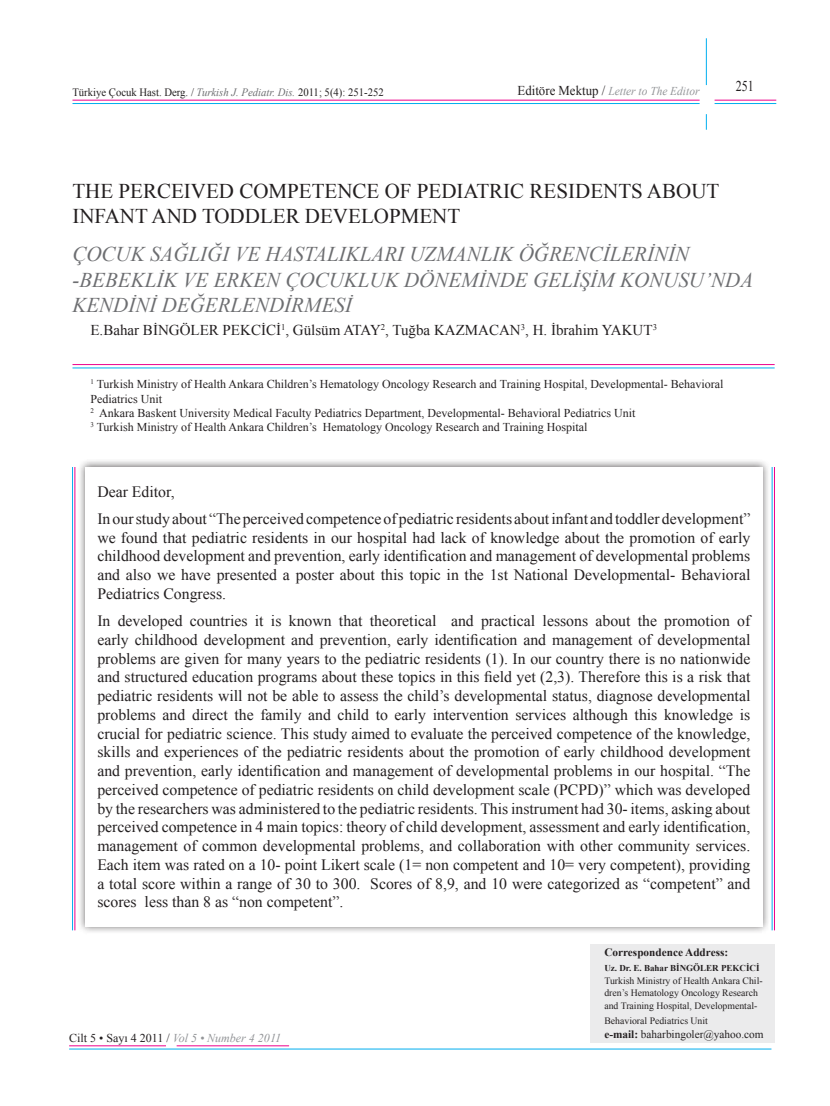
<style>
.page{position:relative;width:830px;height:1106px;background:#fff}
.page>*{position:absolute;margin:0;border:0;box-sizing:border-box;transform-origin:0 0}
.t1{font:italic 21px/25.5px "Times New Roman";color:#6d6e71}
.t2{font:21px/25.5px "Times New Roman";color:#231f20}
.t3{font:15.75px/18.8px "Times New Roman";color:#231f20;text-align:justify}
.t4{font:15px "Times New Roman";color:#231f20}
.t5{font:15px "Times New Roman";color:#231f20;scale:.8 1}
.t6{font:12px/14.4px "Times New Roman";color:#231f20}
.t7{font:italic 12px "Times New Roman";color:#939598;scale:.95 1}
.t8{font:11.25px "Times New Roman";color:#231f20;scale:.95 1}
.t9{font:11.25px "Times New Roman";color:#231f20}
.t10{font:700 11.25px "Times New Roman";color:#231f20}
.t11{font:9.75px/12.8px "Times New Roman";color:#231f20}
.t12{font:700 9px "Times New Roman";color:#231f20}
.s1{font-style:italic;color:#6d6e71}
.s2{font-style:normal;font-size:13.5px;color:#231f20}
.s3{font-weight:700}
.s4{font-style:italic;color:#939598}
</style>
<div class="page">
<div style="left:77px;top:458px;width:693px;height:476px;background:#231f20;opacity:.69"></div>
<div style="left:85px;top:467px;width:677px;height:459px;background:#fff"></div>
<div style="left:589px;top:944px;width:185px;height:99px;background:#ebebec"></div>
<hr style="left:72px;top:100px;width:627px;height:1px;background:#ec008c">
<hr style="left:72px;top:103px;width:627px;height:1px;background:#00aeef">
<hr style="left:72px;top:364px;width:702px;height:1px;background:#ec008c">
<hr style="left:72px;top:368px;width:702px;height:1px;background:#00aeef">
<hr style="left:176px;top:1045px;width:113px;height:1px;background:#ec008c">
<hr style="left:69px;top:1048px;width:702px;height:1px;background:#00aeef">
<hr style="left:69px;top:1045px;width:97px;height:1px;background:#ec008c">
<hr style="left:714px;top:100px;width:61px;height:1px;background:#ec008c">
<hr style="left:714px;top:103px;width:61px;height:1px;background:#00aeef">
<hr style="left:705px;top:38px;width:1px;height:47px;background:#00aeef">
<svg style="left:705px;top:114px;width:1px;height:16px"></svg>
<hr style="left:72px;top:467px;width:1px;height:463px;background:#00aeef">
<hr style="left:75px;top:467px;width:1px;height:463px;background:#ec008c">
<hr style="left:771px;top:467px;width:1px;height:463px;background:#00aeef">
<hr style="left:773px;top:467px;width:1px;height:463px;background:#ec008c">
<p class="t8" style="left:72px;top:84px;width:329px">Türkiye Çocuk Hast. Derg. / <span class="s1">Turkish J. Pediatr. Dis.</span> 2011; 5(4): 251-252</p>
<p class="t7" style="left:517px;top:83px;width:193px"><span class="s2">Editöre Mektup /</span> Letter to The Editor</p>
<p class="t5" style="left:735px;top:75px;width:24px">251</p>
<h1 class="t2" style="left:72px;top:177px;width:648px">THE PERCEIVED COMPETENCE OF PEDIATRIC RESIDENTS ABOUT<br>INFANT AND TODDLER DEVELOPMENT</h1>
<h1 class="t1" style="left:72px;top:241px;width:682px">ÇOCUK SAĞLIĞI VE HASTALIKLARI UZMANLIK ÖĞRENCİLERİNİN -BEBEKLİK VE ERKEN ÇOCUKLUK DÖNEMİNDE GELİŞİM KONUSU’NDA<br>KENDİNİ DEĞERLENDİRMESİ</h1>
<p class="t4" style="left:90px;top:320px;width:568px">E.Bahar BİNGÖLER PEKCİCİ<sup>1</sup>, Gülsüm ATAY<sup>2</sup>, Tuğba KAZMACAN<sup>3</sup>, H. İbrahim YAKUT<sup>3</sup></p>
<p class="t6" style="left:90px;top:377px;width:634px"><sup>1</sup> Turkish Ministry of Health Ankara Children’s Hematology Oncology Research and Training Hospital, Developmental- Behavioral Pediatrics Unit<br><sup>2</sup> Ankara Baskent University Medical Faculty Pediatrics Department, Developmental- Behavioral Pediatrics Unit<br><sup>3</sup> Turkish Ministry of Health Ankara Children’s Hematology Oncology Research and Training Hospital</p>
<p class="t3" style="left:97px;top:477px;width:654px;line-height:27.3px">Dear Editor,<br>In our study about “The perceived competence of pediatric residents about infant and toddler development”</p>
<p class="t3" style="left:97px;top:527px;width:654px">we found that pediatric residents in our hospital had lack of knowledge about the promotion of early childhood development and prevention, early identification and management of developmental problems and also we have presented a poster about this topic in the 1st National Developmental- Behavioral Pediatrics Congress.</p>
<p class="t3" style="left:97px;top:611px;width:654px">In developed countries it is known that theoretical and practical lessons about the promotion of early childhood development and prevention, early identification and management of developmental problems are given for many years to the pediatric residents (1). In our country there is no nationwide and structured education programs about these topics in this field yet (2,3). Therefore this is a risk that pediatric residents will not be able to assess the child’s developmental status, diagnose developmental problems and direct the family and child to early intervention services although this knowledge is crucial for pediatric science. This study aimed to evaluate the perceived competence of the knowledge, skills and experiences of the pediatric residents about the promotion of early childhood development and prevention, early identification and management of developmental problems in our hospital. “The perceived competence of pediatric residents on child development scale (PCPD)” which was developed by the researchers was administered to the pediatric residents. This instrument had 30- items, asking about perceived competence in 4 main topics: theory of child development, assessment and early identification, management of common developmental problems, and collaboration with other community services.<br>Each item was rated on a 10- point Likert scale (1= non competent and 10= very competent), providing a total score within a range of 30 to 300. Scores of 8,9, and 10 were categorized as “competent” and scores less than 8 as “non competent”.</p>
<p class="t10" style="left:604px;top:944px;width:125px">Correspondence Address:</p>
<p class="t12" style="left:604px;top:961px;width:157px">Uz. Dr. E. Bahar BİNGÖLER PEKCİCİ</p>
<p class="t11" style="left:604px;top:973px;width:160px">Turkish Ministry of Health Ankara Chil&shy;dren’s Hematology Oncology Research and Training Hospital, Developmental-</p>
<p class="t11" style="left:604px;top:1014px;width:105px">Behavioral Pediatrics Unit</p>
<p class="t9" style="left:604px;top:1027px;width:161px"><span class="s3">e-mail:</span> baharbingoler@yahoo.com</p>
<p class="t6" style="left:69px;top:1030px;width:213px">Cilt 5 • Sayı 4 2011 / <span class="s4">Vol 5 • Number 4 2011</span></p>
</div>
